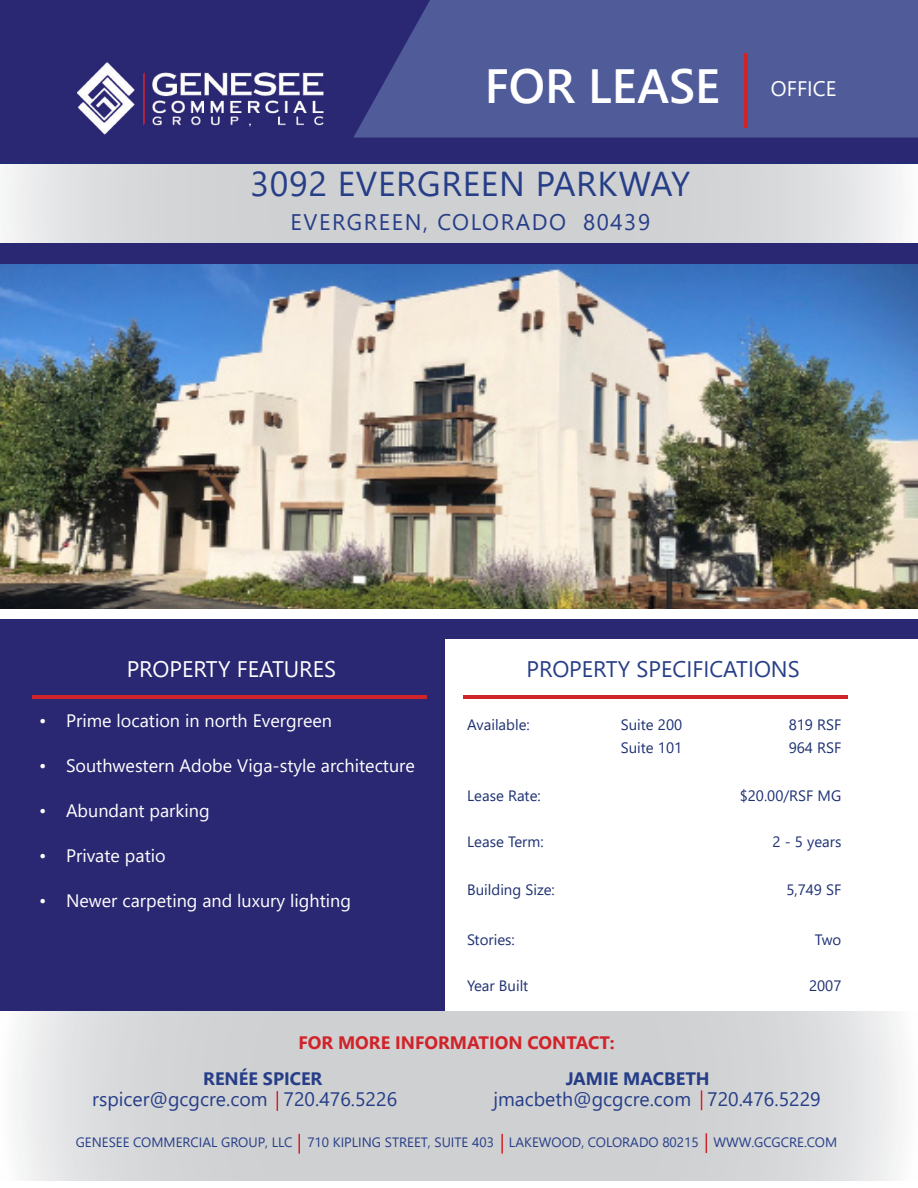
<style>
.page{position:relative;width:918px;height:1188px;background:#fff}
.page>*{position:absolute;margin:0;border:0;box-sizing:border-box;transform-origin:0 0}
.t1{font:600 48px "Segoe UI";color:#fff}
.t2{font:34.5px "Segoe UI";letter-spacing:.02em;color:#263e88}
.t3{font:22.5px "Segoe UI";letter-spacing:.07em;color:#263e88}
.t4{font:22.5px "Segoe UI";color:#263e88}
.t5{font:22.5px "Segoe UI";color:#fff}
.t6{font:21px "Segoe UI";color:#fff}
.t7{font:19.5px "Segoe UI";color:#263e88}
.t8{font:18px "Segoe UI";color:#fff}
.t9{font:700 18px "Segoe UI";color:#d1232a}
.t10{font:700 18px "Segoe UI";color:#263e88}
.t11{font:15px "Segoe UI";color:#1e3173}
.t12{font:13.5px "Segoe UI";color:#263e88}
</style>
<div class="page">
<img style="left:0;top:264px;width:918px;height:344px">
<div style="left:0;top:0;width:918px;height:165px;background:#2a2773"></div>
<div style="left:0;top:242px;width:918px;height:22px;background:#2a2773"></div>
<svg style="left:353px;top:0;width:565px;height:138px;background:#4d5797"></svg>
<div style="left:0;top:639px;width:444px;height:372px;background:#2a2773"></div>
<svg style="left:7px;top:165px;width:891px;height:77px;background:#d5d6d8"></svg>
<svg style="left:17px;top:1012px;width:885px;height:168px;background:#d5d6d8"></svg>
<hr style="left:744px;top:53px;width:4px;height:75px;background:#d1232a">
<img style="left:78px;top:62px;width:246px;height:73px">
<hr style="left:464px;top:695px;width:384px;height:4px;background:#d1232a">
<hr style="left:32px;top:695px;width:395px;height:4px;background:#d1232a">
<hr style="left:298px;top:1134px;width:2px;height:20px;background:#d1232a">
<hr style="left:501px;top:1134px;width:2px;height:20px;background:#d1232a">
<svg style="left:277px;top:1091px;width:1px;height:20px"></svg>
<svg style="left:701px;top:1090px;width:1px;height:20px"></svg>
<svg style="left:706px;top:1133px;width:1px;height:20px"></svg>
<div style="left:0;top:619px;width:918px;height:20px;background:#2a2773"></div>
<p class="t1" style="left:485px;top:40px;width:237px">FOR LEASE</p>
<p class="t2" style="left:251px;top:151px;width:441px">3092 EVERGREEN PARKWAY</p>
<p class="t3" style="left:291px;top:201px;width:361px">EVERGREEN, COLORADO 80439</p>
<p class="t6" style="left:771px;top:68px;width:67px">OFFICE</p>
<p class="t5" style="left:127px;top:647px;width:211px">PROPERTY FEATURES</p>
<p class="t4" style="left:527px;top:647px;width:275px">PROPERTY SPECIFICATIONS</p>
<p class="t8" style="left:39px;top:703px;width:295px">• Prime location in north Evergreen</p>
<p class="t8" style="left:39px;top:748px;width:377px">• Southwestern Adobe Viga-style architecture</p>
<p class="t8" style="left:39px;top:793px;width:172px">• Abundant parking</p>
<p class="t8" style="left:39px;top:838px;width:128px">• Private patio</p>
<p class="t8" style="left:39px;top:883px;width:313px">• Newer carpeting and luxury lighting</p>
<p class="t11" style="left:467px;top:711px;width:64px">Available:</p>
<p class="t11" style="left:621px;top:711px;width:63px">Suite 200</p>
<p class="t11" style="left:789px;top:711px;width:54px">819 RSF</p>
<p class="t11" style="left:621px;top:734px;width:63px">Suite 101</p>
<p class="t11" style="left:789px;top:734px;width:54px">964 RSF</p>
<p class="t11" style="left:467px;top:782px;width:75px">Lease Rate:</p>
<p class="t11" style="left:740px;top:782px;width:103px">$20.00/RSF MG</p>
<p class="t11" style="left:467px;top:827px;width:78px">Lease Term:</p>
<p class="t11" style="left:773px;top:827px;width:70px">2 - 5 years</p>
<p class="t11" style="left:467px;top:875px;width:89px">Building Size:</p>
<p class="t11" style="left:786px;top:875px;width:56px">5,749 SF</p>
<p class="t11" style="left:467px;top:926px;width:49px">Stories:</p>
<p class="t11" style="left:815px;top:926px;width:28px">Two</p>
<p class="t11" style="left:467px;top:972px;width:63px">Year Built</p>
<p class="t11" style="left:809px;top:972px;width:34px">2007</p>
<p class="t9" style="left:298px;top:1026px;width:318px">FOR MORE INFORMATION CONTACT:</p>
<p class="t10" style="left:203px;top:1062px;width:121px">RENÉE SPICER</p>
<p class="t10" style="left:566px;top:1062px;width:145px">JAMIE MACBETH</p>
<p class="t7" style="left:92px;top:1081px;width:306px">rspicer@gcgcre.com 720.476.5226</p>
<p class="t7" style="left:493px;top:1081px;width:329px">jmacbeth@gcgcre.com 720.476.5229</p>
<p class="t12" style="left:76px;top:1129px;width:763px">GENESEE COMMERCIAL GROUP, LLC 710 KIPLING STREET, SUITE 403 LAKEWOOD, COLORADO 80215 WWW.GCGCRE.COM</p>
</div>
